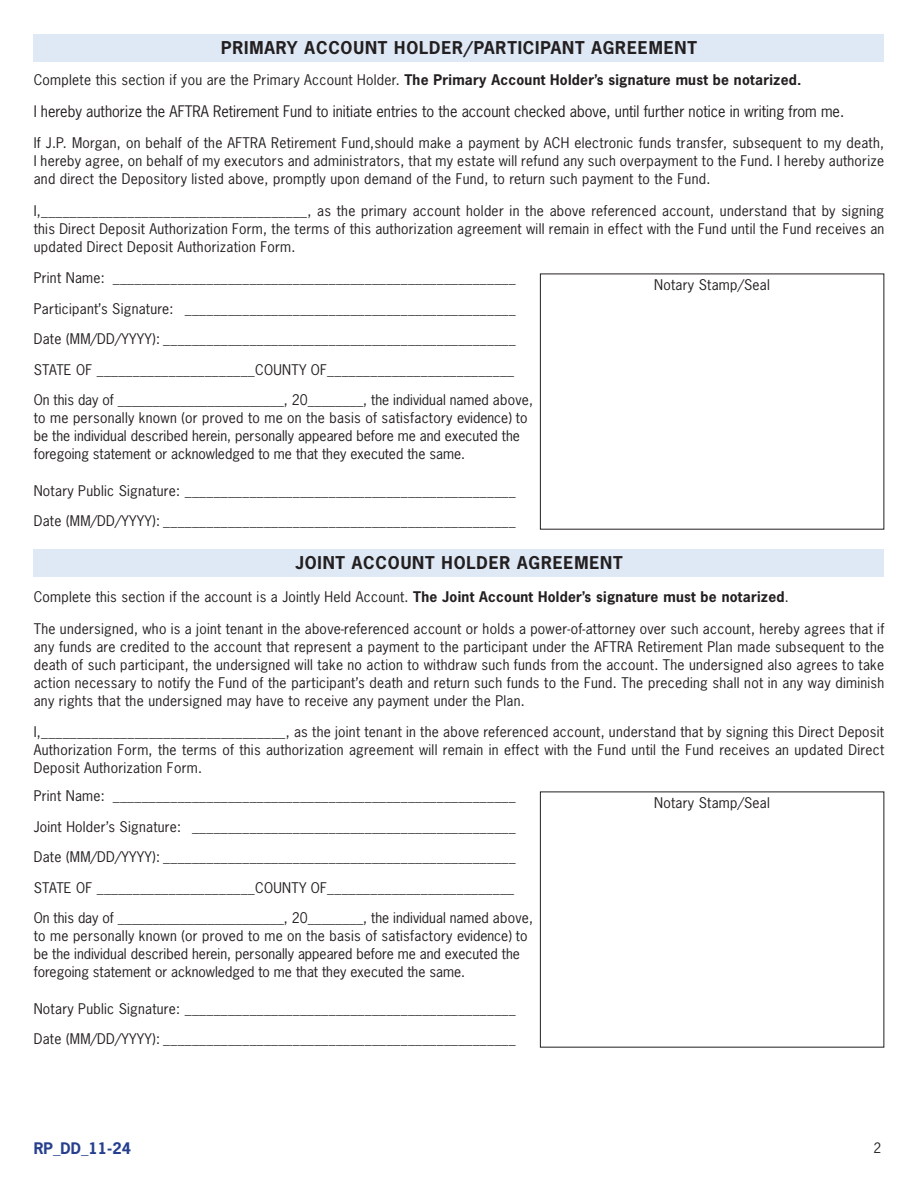
<style>
.page{position:relative;width:918px;height:1188px;background:#fff}
.page>*{position:absolute;margin:0;border:0;box-sizing:border-box;transform-origin:0 0}
.t1{font:700 16.65px "News Gothic Std";letter-spacing:.05em;color:#231f20}
.t2{font:15px "News Gothic Std";color:#231f20}
.t3{font:700 15px "News Gothic Std";color:#253f8e}
.t4{font:13.8px/18px "News Gothic Std";letter-spacing:.02em;color:#231f20;text-align:justify}
.t5{font:13.8px/18px "News Gothic Std";color:#231f20}
.t6{font:13.5px "News Gothic Std";color:#231f20}
.s1{font-weight:700}
</style>
<div class="page">
<div style="left:34px;top:34px;width:850px;height:28px;background:#dfe9f5"></div>
<div style="left:34px;top:549px;width:850px;height:27px;background:#dfe9f5"></div>
<p class="t1" style="left:221px;top:37px;width:477px">PRIMARY ACCOUNT HOLDER/PARTICIPANT AGREEMENT</p>
<p class="t4" style="left:34px;top:71px;width:769px">Complete this section if you are the Primary Account Holder. <span class="s1">The Primary Account Holder’s signature must be notarized.</span></p>
<p class="t2" style="left:34px;top:102px;width:812px">I hereby authorize the AFTRA Retirement Fund to initiate entries to the account checked above, until further notice in writing from me.</p>
<p class="t4" style="left:34px;top:134px;width:852px">If J.P. Morgan, on behalf of the AFTRA Retirement Fund,should make a payment by ACH electronic funds transfer, subsequent to my death, I hereby agree, on behalf of my executors and administrators, that my estate will refund any such overpayment to the Fund. I hereby authorize and direct the Depository listed above, promptly upon demand of the Fund, to return such payment to the Fund.</p>
<p class="t4" style="left:34px;top:202px;width:852px">I,_____________________________________, as the primary account holder in the above referenced account, understand that by signing this Direct Deposit Authorization Form, the terms of this authorization agreement will remain in effect with the Fund until the Fund receives an updated Direct Deposit Authorization Form.</p>
<p class="t4" style="left:34px;top:269px;width:483px">Print Name: ________________________________________________________</p>
<p class="t4" style="left:34px;top:299px;width:483px">Participant’s Signature: ______________________________________________</p>
<p class="t4" style="left:34px;top:330px;width:483px">Date (MM/DD/YYYY): _________________________________________________</p>
<p class="t4" style="left:34px;top:360px;width:482px">STATE OF ______________________COUNTY OF__________________________</p>
<p class="t5" style="left:34px;top:391px;width:501px">On this day of ________________________, 20________, the individual named above, to me personally known (or proved to me on the basis of satisfactory evidence) to be the individual described herein, personally appeared before me and executed the foregoing statement or acknowledged to me that they executed the same.</p>
<p class="t4" style="left:34px;top:481px;width:483px">Notary Public Signature: ______________________________________________</p>
<p class="t4" style="left:34px;top:512px;width:483px">Date (MM/DD/YYYY): _________________________________________________</p>
<p class="t1" style="left:295px;top:552px;width:329px">JOINT ACCOUNT HOLDER AGREEMENT</p>
<p class="t4" style="left:654px;top:276px;width:117px">Notary Stamp/Seal</p>
<p class="t4" style="left:34px;top:588px;width:757px">Complete this section if the account is a Jointly Held Account. <span class="s1">The Joint Account Holder’s signature must be notarized</span>.</p>
<p class="t4" style="left:34px;top:620px;width:852px">The undersigned, who is a joint tenant in the above-referenced account or holds a power-of-attorney over such account, hereby agrees that if any funds are credited to the account that represent a payment to the participant under the AFTRA Retirement Plan made subsequent to the death of such participant, the undersigned will take no action to withdraw such funds from the account. The undersigned also agrees to take action necessary to notify the Fund of the participant’s death and return such funds to the Fund. The preceding shall not in any way diminish any rights that the undersigned may have to receive any payment under the Plan.</p>
<p class="t4" style="left:34px;top:723px;width:852px">I,__________________________________, as the joint tenant in the above referenced account, understand that by signing this Direct Deposit Authorization Form, the terms of this authorization agreement will remain in effect with the Fund until the Fund receives an updated Direct Deposit Authorization Form.</p>
<p class="t4" style="left:34px;top:787px;width:483px">Print Name: ________________________________________________________</p>
<p class="t4" style="left:34px;top:817px;width:483px">Joint Holder’s Signature: _____________________________________________</p>
<p class="t4" style="left:34px;top:848px;width:483px">Date (MM/DD/YYYY): _________________________________________________</p>
<p class="t4" style="left:34px;top:878px;width:482px">STATE OF ______________________COUNTY OF__________________________</p>
<p class="t5" style="left:34px;top:909px;width:501px">On this day of ________________________, 20________, the individual named above, to me personally known (or proved to me on the basis of satisfactory evidence) to be the individual described herein, personally appeared before me and executed the foregoing statement or acknowledged to me that they executed the same.</p>
<p class="t4" style="left:34px;top:999px;width:483px">Notary Public Signature: ______________________________________________</p>
<p class="t4" style="left:34px;top:1030px;width:483px">Date (MM/DD/YYYY): _________________________________________________</p>
<p class="t3" style="left:34px;top:1139px;width:99px">RP_DD_11-24</p>
<p class="t4" style="left:654px;top:794px;width:117px">Notary Stamp/Seal</p>
<p class="t6" style="left:874px;top:1139px;width:9px">2</p>
</div>
